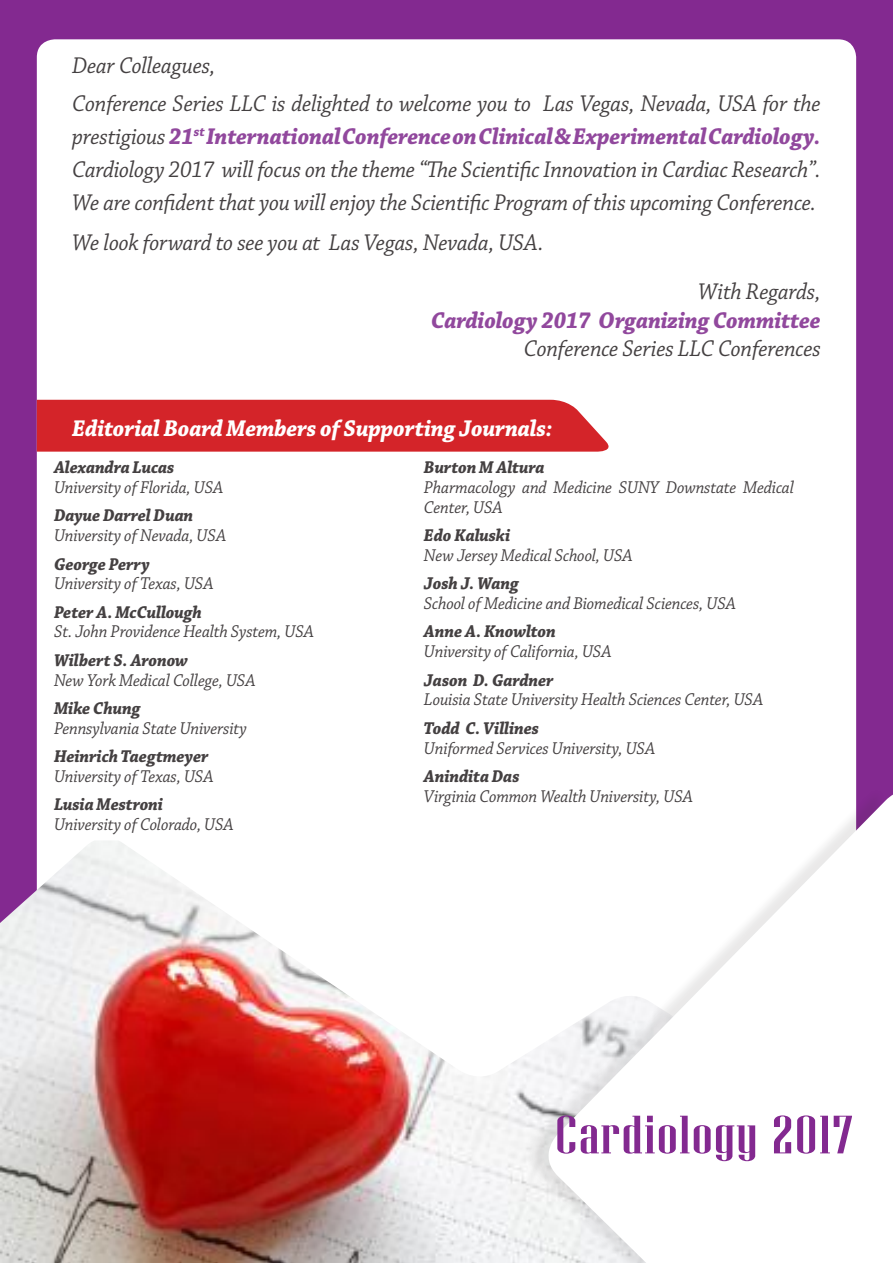
<style>
.page{position:relative;width:893px;height:1263px;background:#832990}
.page>*{position:absolute;margin:0;border:0;box-sizing:border-box;transform-origin:0 0}
.t1{font:53.85px "Niagara Solid";letter-spacing:.02em;color:#832990;scale:1.39 1}
.t2{font:italic 24px/33px "Chaparral Pro";letter-spacing:-.01em;color:#444041;scale:.95 1}
.t3{font:italic 700 24px "Chaparral Pro";letter-spacing:-.01em;color:#fff;scale:.95 1}
.t4{font:italic 700 24px "Chaparral Pro";letter-spacing:-.01em;color:#91489d;scale:.95 1}
.t5{font:italic 18px/19.8px "Chaparral Pro";letter-spacing:-.01em;color:#444041;scale:.95 1}
.t6{font:italic 700 18px "Chaparral Pro";letter-spacing:-.01em;color:#444041;scale:.95 1}
.s1{font-weight:700;color:#91489d}
</style>
<div class="page">
<div style="left:37px;top:39px;width:819px;height:1069px;background:#fff;border-radius:18px"></div>
<img style="left:0;top:840px;width:526px;height:423px">
<div style="left:526px;top:787px;width:360px;height:476px;background:#241f1f;opacity:.1"></div>
<svg style="left:537px;top:795px;width:356px;height:468px"></svg>
<div style="left:37px;top:400px;width:572px;height:52px;background:#d42429"></div>
<h2 class="t2" style="left:72px;top:48px;width:789px;line-height:37.2px">Dear Colleagues,<br>Conference Series LLC is delighted to welcome you to Las Vegas, Nevada, USA for the</h2>
<p class="t2" style="left:72px;top:121px;width:789px;text-align:justify">prestigious <span class="s1">21</span><sup>st</sup> <span class="s1">International Conference on Clinical &amp; Experimental Cardiology.<br></span>Cardiology 2017 will focus on the theme “The Scientific Innovation in Cardiac Research”.<br>We are confident that you will enjoy the Scientific Program of this upcoming Conference.</p>
<h2 class="t2" style="left:72px;top:227px;width:498px">We look forward to see you at Las Vegas, Nevada, USA.</h2>
<h2 class="t2" style="left:698px;top:276px;width:130px">With Regards,</h2>
<h2 class="t4" style="left:431px;top:306px;width:411px">Cardiology 2017 Organizing Committee</h2>
<h2 class="t2" style="left:524px;top:333px;width:314px">Conference Series LLC Conferences</h2>
<h2 class="t3" style="left:72px;top:414px;width:507px">Editorial Board Members of Supporting Journals:</h2>
<p class="t6" style="left:54px;top:457px;width:128px">Alexandra Lucas</p>
<p class="t5" style="left:54px;top:478px;width:180px">University of Florida, USA</p>
<p class="t6" style="left:54px;top:505px;width:148px">Dayue Darrel Duan</p>
<p class="t5" style="left:54px;top:526px;width:183px">University of Nevada, USA</p>
<p class="t6" style="left:54px;top:553px;width:103px">George Perry</p>
<p class="t5" style="left:54px;top:574px;width:169px">University of Texas, USA</p>
<p class="t6" style="left:54px;top:601px;width:157px">Peter A. McCullough</p>
<p class="t5" style="left:54px;top:623px;width:275px">St. John Providence Health System, USA</p>
<p class="t6" style="left:54px;top:649px;width:143px">Wilbert S. Aronow</p>
<p class="t5" style="left:54px;top:671px;width:214px">New York Medical College, USA</p>
<p class="t6" style="left:54px;top:698px;width:93px">Mike Chung</p>
<p class="t5" style="left:54px;top:719px;width:205px">Pennsylvania State University</p>
<p class="t6" style="left:54px;top:746px;width:164px">Heinrich Taegtmeyer</p>
<p class="t5" style="left:54px;top:767px;width:169px">University of Texas, USA</p>
<p class="t6" style="left:54px;top:794px;width:116px">Lusia Mestroni</p>
<p class="t5" style="left:54px;top:815px;width:191px">University of Colorado, USA</p>
<p class="t6" style="left:424px;top:457px;width:129px">Burton M Altura</p>
<p class="t5" style="left:424px;top:478px;width:391px">Pharmacology and Medicine SUNY Downstate Medical<br>Center, USA</p>
<p class="t6" style="left:424px;top:525px;width:92px">Edo Kaluski</p>
<p class="t5" style="left:424px;top:546px;width:221px">New Jersey Medical School, USA</p>
<p class="t6" style="left:424px;top:573px;width:101px">Josh J. Wang</p>
<p class="t5" style="left:424px;top:594px;width:330px">School of Medicine and Biomedical Sciences, USA</p>
<p class="t6" style="left:424px;top:621px;width:140px">Anne A. Knowlton</p>
<p class="t5" style="left:424px;top:642px;width:199px">University of California, USA</p>
<p class="t6" style="left:424px;top:669px;width:138px">Jason D. Gardner</p>
<p class="t5" style="left:424px;top:690px;width:358px">Louisia State University Health Sciences Center, USA</p>
<p class="t6" style="left:424px;top:717px;width:123px">Todd C. Villines</p>
<p class="t5" style="left:424px;top:739px;width:245px">Uniformed Services University, USA</p>
<p class="t6" style="left:424px;top:765px;width:102px">Anindita Das</p>
<p class="t5" style="left:424px;top:787px;width:284px">Virginia Common Wealth University, USA</p>
<h1 class="t1" style="left:555px;top:1106px;width:216px">Cardiology 2017</h1>
</div>
